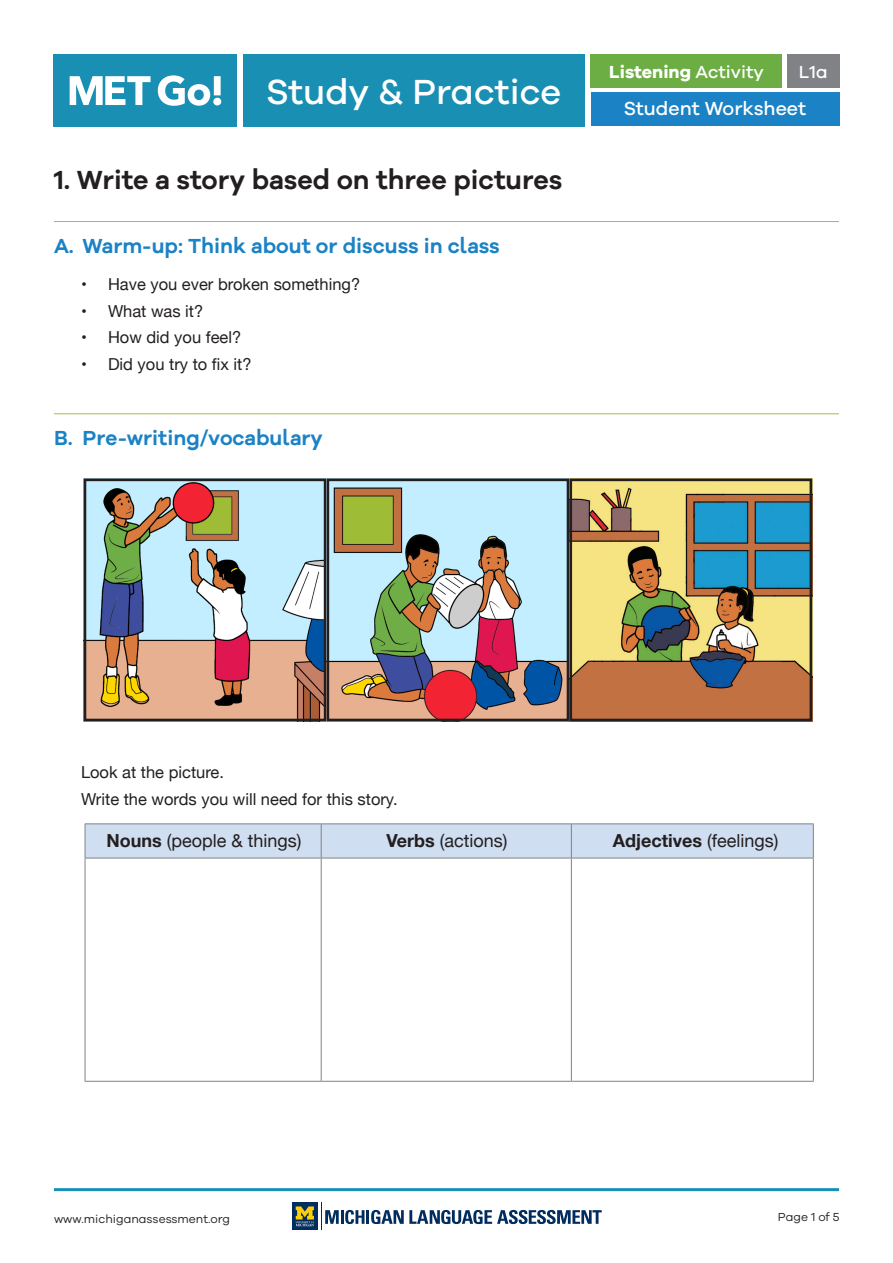
<style>
.page{position:relative;width:893px;height:1263px;background:#fff}
.page>*{position:absolute;margin:0;border:0;box-sizing:border-box;transform-origin:0 0}
.t1{font:500 36px "Galano Grotesque";color:#fff}
.Heading{font:600 27px "Galano Grotesque Alt";color:#231f20}
.Subhead_2{font:600 21px "Galano Grotesque Alt";color:#1b82c5}
.t2{font:500 19.5px "Galano Grotesque";color:#fff}
.Subhead_4{font:18px "Helvetica Neue";color:#231f20}
.Subhead_4-2{font:700 18px "Helvetica Neue";color:#231f20}
.t3{font:700 18px "Galano Grotesque";color:#fff}
.t4{font:500 18px "Galano Grotesque";color:#fff}
.Indent_List_2{font:16.5px "Helvetica Neue";color:#231f20}
.Indent_List_1{font:16.5px "Helvetica Neue";color:#231f20}
.t5{font:12px "Galano Grotesque";color:#231f20}
.s1{font-weight:500}
.s2{font-weight:700}
.s3{font-weight:400}
</style>
<div class="page">
<div style="left:53px;top:54px;width:184px;height:72px;background:#198fb4"></div>
<div style="left:243px;top:54px;width:341px;height:72px;background:#198fb4"></div>
<svg style="left:70px;top:76px;width:81px;height:29px"></svg>
<svg style="left:158px;top:75px;width:63px;height:31px"></svg>
<div style="left:591px;top:92px;width:248px;height:34px;background:#1b82c5"></div>
<div style="left:591px;top:54px;width:191px;height:34px;background:#6dae44"></div>
<div style="left:787px;top:54px;width:52px;height:34px;background:#808285"></div>
<div style="left:292px;top:1203px;width:26px;height:27px;background:#002d5e"></div>
<svg style="left:296px;top:1206px;width:18px;height:20px"></svg>
<hr style="left:366px;top:1210px;width:3px;height:14px;background:#002d5e">
<svg style="left:371px;top:1210px;width:231px;height:14px"></svg>
<svg style="left:321px;top:1203px;width:43px;height:27px"></svg>
<hr style="left:54px;top:1188px;width:785px;height:3px;background:#198fb4">
<img style="left:88px;top:482px;width:720px;height:235px">
<div style="left:84px;top:478px;width:242px;height:243px;border:3px solid #231f20"></div>
<div style="left:326px;top:478px;width:243px;height:243px;border:3px solid #231f20"></div>
<div style="left:569px;top:478px;width:243px;height:243px;border:3px solid #231f20"></div>
<div style="left:86px;top:824px;width:727px;height:34px;background:#d0def1"></div>
<hr style="left:85px;top:823px;width:236px;height:1px;background:#808285">
<hr style="left:85px;top:824px;width:1px;height:34px;background:#808285">
<hr style="left:321px;top:823px;width:250px;height:1px;background:#808285">
<hr style="left:321px;top:824px;width:1px;height:34px;background:#808285">
<hr style="left:571px;top:823px;width:243px;height:1px;background:#808285">
<hr style="left:571px;top:824px;width:1px;height:34px;background:#808285">
<hr style="left:813px;top:824px;width:1px;height:34px;background:#808285">
<hr style="left:85px;top:858px;width:236px;height:1px;background:#808285">
<hr style="left:85px;top:858px;width:1px;height:223px;background:#808285">
<hr style="left:321px;top:858px;width:250px;height:1px;background:#808285">
<hr style="left:321px;top:858px;width:1px;height:223px;background:#808285">
<hr style="left:571px;top:858px;width:243px;height:1px;background:#808285">
<hr style="left:571px;top:858px;width:1px;height:223px;background:#808285">
<hr style="left:813px;top:858px;width:1px;height:223px;background:#808285">
<hr style="left:85px;top:1081px;width:236px;height:1px;background:#808285">
<hr style="left:321px;top:1081px;width:250px;height:1px;background:#808285">
<hr style="left:571px;top:1081px;width:243px;height:1px;background:#808285">
<hr style="left:54px;top:221px;width:785px;height:1px;background:#aebc37">
<hr style="left:54px;top:413px;width:785px;height:1px;background:#aebc37">
<h1 class="t1" style="left:266px;top:70px;width:297px">Study &amp; Practice</h1>
<p class="Heading" style="left:54px;top:162px;width:510px">1. Write a story based on three pictures</p>
<p class="Subhead_2" style="left:54px;top:232px;width:447px">A. Warm-up: Think about or discuss in class</p>
<p class="Indent_List_2" style="left:81px;top:272px;width:281px">• Have you ever broken something?</p>
<p class="Indent_List_2" style="left:81px;top:299px;width:124px">• What was it?</p>
<p class="Indent_List_2" style="left:81px;top:325px;width:162px">• How did you feel?</p>
<p class="Indent_List_2" style="left:81px;top:352px;width:172px">• Did you try to fix it?</p>
<p class="Subhead_2" style="left:54px;top:425px;width:270px">B. Pre-writing/vocabulary</p>
<p class="t3" style="left:609px;top:61px;width:156px">Listening <span class="s1">Activity</span></p>
<p class="t4" style="left:799px;top:61px;width:31px">L1a</p>
<p class="t2" style="left:624px;top:97px;width:184px">Student Worksheet</p>
<p class="Indent_List_1" style="left:81px;top:760px;width:145px">Look at the picture.</p>
<p class="Indent_List_1" style="left:81px;top:787px;width:318px">Write the words you will need for this story.</p>
<p class="Subhead_4" style="left:106px;top:828px;width:197px"><span class="s2">Nouns</span> (people &amp; things)</p>
<p class="Subhead_4" style="left:386px;top:828px;width:123px"><span class="s2">Verbs</span> (actions)</p>
<p class="Subhead_4-2" style="left:613px;top:827px;width:167px">Adjectives <span class="s3">(feelings)</span></p>
<p class="t5" style="left:54px;top:1212px;width:178px">www.michiganassessment.org</p>
<p class="t5" style="left:778px;top:1210px;width:63px">Page 1 of 5</p>
</div>
